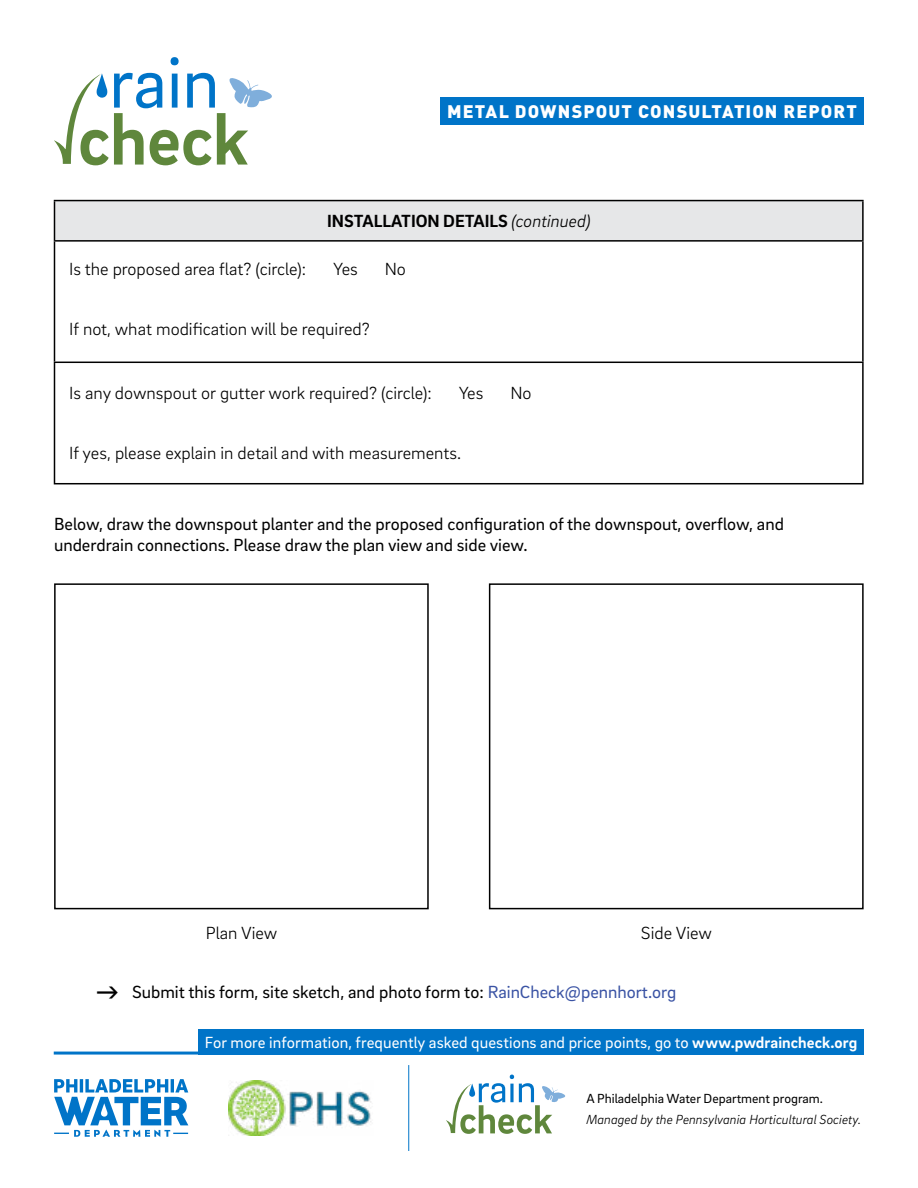
<style>
.page{position:relative;width:918px;height:1188px;background:#fff}
.page>*{position:absolute;margin:0;border:0;box-sizing:border-box;transform-origin:0 0}
.t1{font:18px/21.6px "Brix Sans";color:#000}
.t2{font:300 18px "Brix Sans";color:#000}
.t3{font:900 18px "DIN Pro";letter-spacing:.06em;color:#fff}
.t4{font:700 18px "Brix Sans";color:#000}
.t5{font:16.5px "Brix Sans";letter-spacing:.005em;color:#fff}
.t6{font:italic 300 13.5px "Brix Sans";color:#000}
.t7{font:13.5px "Brix Sans";color:#000}
.s1{font-weight:300;font-style:italic}
.s2{color:#3a53a4}
.s3{font-weight:700}
</style>
<div class="page">
<hr style="left:54px;top:1052px;width:810px;height:3px;background:#0074c8">
<img style="left:229px;top:1081px;width:142px;height:54px">
<svg style="left:54px;top:1079px;width:134px;height:58px"></svg>
<svg style="left:446px;top:1075px;width:119px;height:59px"></svg>
<hr style="left:408px;top:1065px;width:1px;height:86px;background:#0074c8">
<svg style="left:54px;top:57px;width:218px;height:108px"></svg>
<div style="left:198px;top:1029px;width:666px;height:26px;background:#0074c8"></div>
<div style="left:440px;top:98px;width:424px;height:27px;background:#0074c8"></div>
<div style="left:54px;top:201px;width:809px;height:40px;background:#e6e7e8"></div>
<hr style="left:862px;top:201px;width:2px;height:39px;background:#000">
<hr style="left:862px;top:242px;width:2px;height:120px;background:#000">
<hr style="left:862px;top:363px;width:2px;height:120px;background:#000">
<hr style="left:54px;top:200px;width:810px;height:1px;background:#000">
<hr style="left:54px;top:201px;width:1px;height:39px;background:#000">
<hr style="left:54px;top:240px;width:810px;height:2px;background:#000">
<hr style="left:54px;top:242px;width:1px;height:120px;background:#000">
<hr style="left:54px;top:362px;width:810px;height:1px;background:#000">
<hr style="left:54px;top:363px;width:1px;height:120px;background:#000">
<hr style="left:54px;top:483px;width:810px;height:1px;background:#000">
<div style="left:54px;top:583px;width:375px;height:326px;border:2px solid #000"></div>
<div style="left:489px;top:583px;width:375px;height:326px;border:2px solid #000"></div>
<p class="t3" style="left:447px;top:96px;width:411px">METAL DOWNSPOUT CONSULTATION REPORT</p>
<p class="t2" style="left:69px;top:258px;width:239px">Is the proposed area flat? (circle):</p>
<p class="t4" style="left:327px;top:209px;width:265px">INSTALLATION DETAILS <span class="s1">(continued)</span></p>
<p class="t2" style="left:333px;top:258px;width:26px">Yes</p>
<p class="t2" style="left:385px;top:258px;width:23px">No</p>
<p class="t2" style="left:69px;top:318px;width:302px">If not, what modification will be required?</p>
<p class="t2" style="left:69px;top:382px;width:364px">Is any downspout or gutter work required? (circle):</p>
<p class="t2" style="left:459px;top:382px;width:26px">Yes</p>
<p class="t2" style="left:510px;top:382px;width:23px">No</p>
<p class="t2" style="left:69px;top:442px;width:394px">If yes, please explain in detail and with measurements.</p>
<p class="t1" style="left:54px;top:512px;width:731px">Below, draw the downspout planter and the proposed configuration of the downspout, overflow, and underdrain connections. Please draw the plan view and side view.</p>
<p class="t2" style="left:206px;top:921px;width:73px">Plan View</p>
<p class="t2" style="left:641px;top:921px;width:73px">Side View</p>
<p class="t1" style="left:132px;top:981px;width:546px">Submit this form, site sketch, and photo form to: <span class="s2">RainCheck@pennhort.org</span></p>
<p class="t5" style="left:205px;top:1032px;width:654px">For more information, frequently asked questions and price points, go to <span class="s3">www.pwdraincheck.org</span></p>
<p class="t7" style="left:586px;top:1089px;width:238px">A Philadelphia Water Department program.</p>
<p class="t6" style="left:586px;top:1111px;width:276px">Managed by the Pennsylvania Horticultural Society.</p>
</div>
